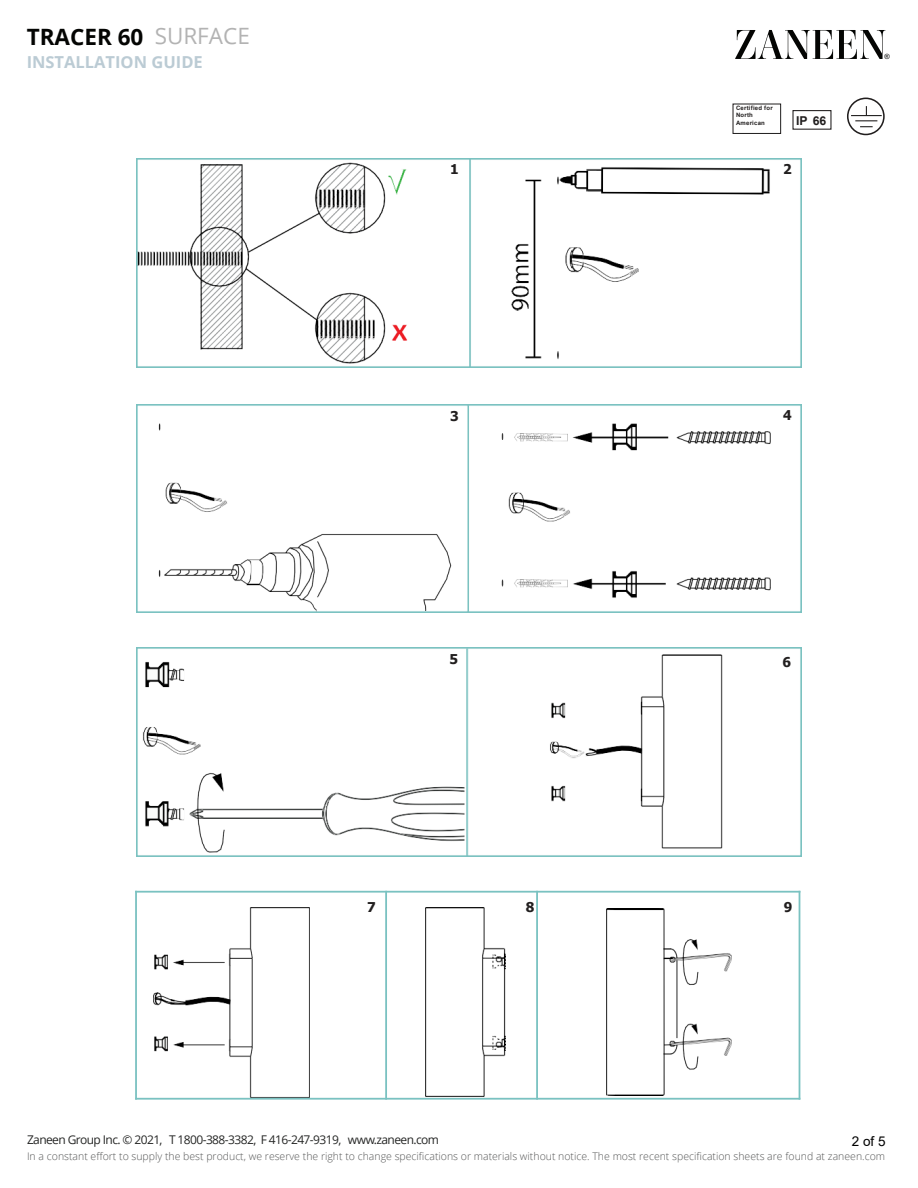
<style>
.page{position:relative;width:918px;height:1188px;background:#fff}
.page>*{position:absolute;margin:0;border:0;box-sizing:border-box;transform-origin:0 0}
.t1{font:700 22.5px "Open Sans";color:#040503}
.t2{font:700 16.5px "Open Sans";color:#bbcbd4}
.t3{font:700 13.5px "Tahoma";color:#221f1f}
.t4{font:13.5px "Arial";color:#000}
.t5{font:700 12.15px "Arial";color:#211e1e}
.t6{font:12px "Open Sans";letter-spacing:-.05em;color:#252625}
.t7{font:300 10.5px "Open Sans";color:#565757}
.t8{font:7.2px "Arial";color:#040504}
.t9{font:700 6px/7.2px "Arial";letter-spacing:.035em;color:#211e1e}
.s1{font-weight:400;color:#b3b3b3}
.s2{font-style:inherit}
</style>
<div class="page">
<svg style="left:735px;top:30px;width:151px;height:29px"></svg>
<div style="left:792px;top:110px;width:40px;height:20px;border:1px solid #211e1e"></div>
<svg style="left:847px;top:98px;width:38px;height:37px"></svg>
<div style="left:733px;top:104px;width:48px;height:30px;border:1px solid #211e1e"></div>
<img style="left:154px;top:908px;width:155px;height:189px">
<img style="left:425px;top:908px;width:81px;height:189px">
<img style="left:606px;top:909px;width:125px;height:186px">
<img style="left:136px;top:404px;width:665px;height:209px">
<img style="left:136px;top:648px;width:665px;height:208px">
<hr style="left:385px;top:891px;width:2px;height:209px;background:#7ac2c1">
<hr style="left:536px;top:891px;width:2px;height:209px;background:#7ac2c1">
<hr style="left:135px;top:891px;width:2px;height:209px;background:#7ac2c1">
<hr style="left:799px;top:891px;width:1px;height:209px;background:#7ac2c1">
<hr style="left:135px;top:891px;width:665px;height:2px;background:#7ac2c1">
<hr style="left:135px;top:1098px;width:665px;height:2px;background:#7ac2c1">
<img style="left:136px;top:159px;width:665px;height:208px">
<h1 class="t1" style="left:27px;top:21px;width:225px">TRACER 60 <span class="s1">SURFACE</span></h1>
<h2 class="t2" style="left:27px;top:50px;width:178px">INSTALLATION GUIDE</h2>
<p class="t9" style="left:736px;top:105px;width:38px">Certified for<br>North<br>American</p>
<p class="t5" style="left:796px;top:112px;width:32px">IP <span class="s2">66</span></p>
<p class="t3" style="left:450px;top:160px;width:10px">1</p>
<p class="t3" style="left:783px;top:160px;width:10px">2</p>
<p class="t8" style="left:884px;top:52px;width:7px">®</p>
<p class="t3" style="left:450px;top:408px;width:10px">3</p>
<p class="t3" style="left:783px;top:406px;width:10px">4</p>
<p class="t3" style="left:450px;top:650px;width:10px">5</p>
<p class="t3" style="left:782px;top:654px;width:10px">6</p>
<p class="t3" style="left:367px;top:898px;width:10px">7</p>
<p class="t3" style="left:526px;top:898px;width:10px">8</p>
<p class="t3" style="left:784px;top:898px;width:10px">9</p>
<p class="t6" style="left:27px;top:1131px;width:413px">Zaneen Group Inc. © 2021, T 1800-388-3382, F 416-247-9319, www.zaneen.com</p>
<p class="t7" style="left:27px;top:1149px;width:860px">In a constant effort to supply the best product, we reserve the right to change specifications or materials without notice. The most recent specification sheets are found at zaneen.com</p>
<p class="t4" style="left:852px;top:1132px;width:35px">2 of 5</p>
</div>
